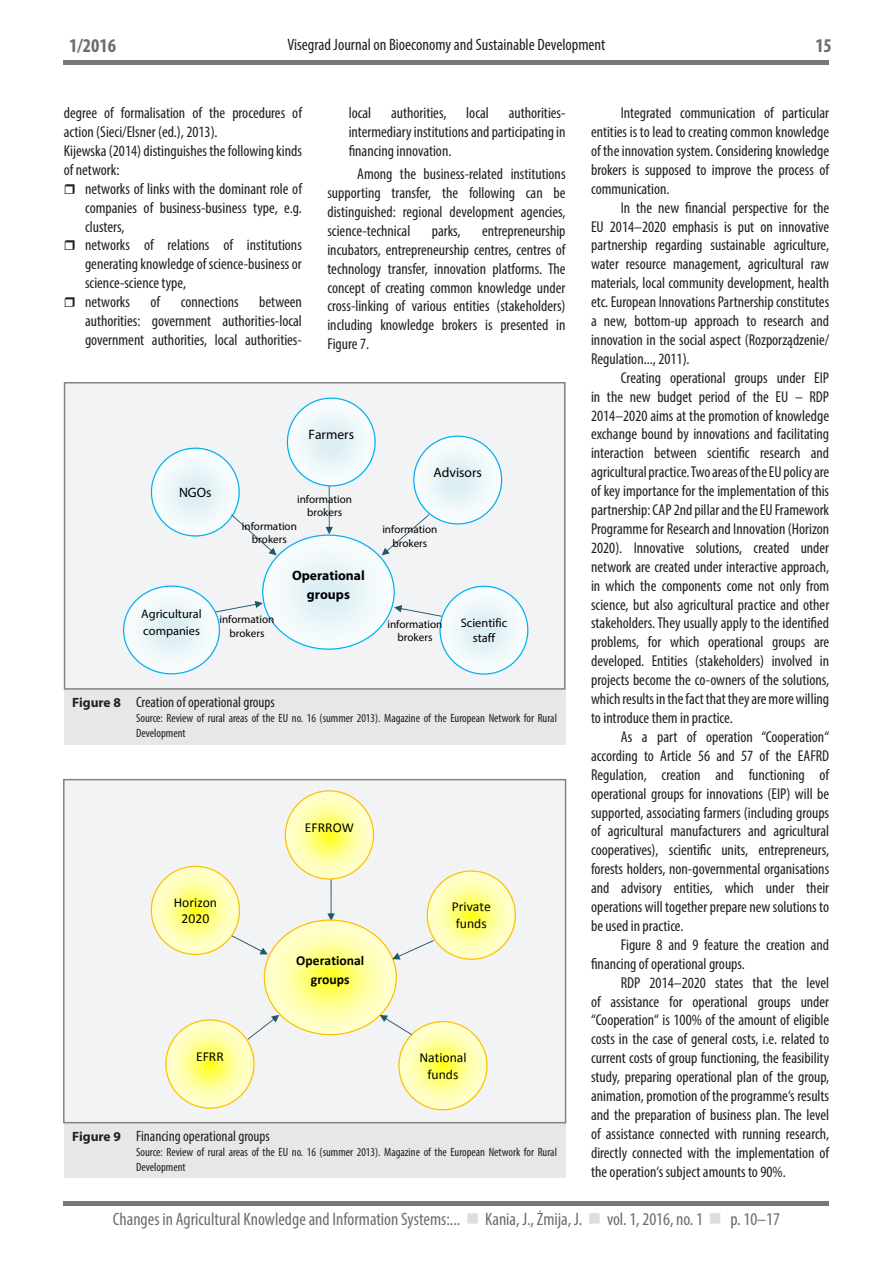
<style>
.page{position:relative;width:893px;height:1263px;background:#fff}
.page>*{position:absolute;margin:0;border:0;box-sizing:border-box;transform-origin:0 0}
.t1{font:700 condensed 19.5px "Myriad Pro";color:#6c6d70}
.t2{font:condensed 18px "Myriad Pro";color:#6c6d70}
.t3{font:condensed 16.5px "Myriad Pro";color:#231f20}
.t4{font:condensed 15.75px/18.9px "Myriad Pro";color:#231f20;text-align:justify}
.t5{font:condensed 15px "Myriad Pro";color:#231f20}
.t6{font:13.65px/16.6px "Calibri";color:#000;text-align:center}
.t7{font:13.65px "Myriad Pro";color:#000}
.t8{font:700 13.65px/19.2px "Calibri";color:#000;text-align:center}
.t9{font:700 13.65px/19.5px "Myriad Pro";color:#000;text-align:center}
.t10{font:12.45px/17.1px "Myriad Pro";color:#000}
.t11{font:condensed 12px/15px "Myriad Pro";color:#231f20}
.t12{font:11.1px/13.4px "Myriad Pro";color:#000;text-align:center}
.s1{font-weight:700;font-stretch:normal;font-size:13.5px}
.s2{color:#dcdddf}
</style>
<div class="page">
<hr style="left:64px;top:60px;width:765px;height:4px;background:#76787b">
<div style="left:64px;top:1201px;width:765px;height:5px;background:#76787b"></div>
<div style="left:64px;top:1123px;width:502px;height:55px;background:#e6e7e9"></div>
<div style="left:64px;top:689px;width:502px;height:55px;background:#e6e7e9"></div>
<div style="left:64px;top:780px;width:502px;height:343px;background:#f2f3f4"></div>
<img style="left:427px;top:871px;width:88px;height:88px;border-radius:44px">
<img style="left:166px;top:1020px;width:88px;height:88px;border-radius:44px">
<img style="left:399px;top:1021px;width:88px;height:89px;border-radius:44px">
<img style="left:151px;top:866px;width:88px;height:88px;border-radius:44px">
<svg style="left:327px;top:880px;width:8px;height:39px"></svg>
<img style="left:285px;top:791px;width:88px;height:88px;border-radius:44px">
<img style="left:264px;top:921px;width:132px;height:114px">
<svg style="left:392px;top:940px;width:42px;height:19px"></svg>
<svg style="left:232px;top:935px;width:36px;height:19px"></svg>
<svg style="left:247px;top:1015px;width:32px;height:25px"></svg>
<svg style="left:380px;top:1015px;width:32px;height:20px"></svg>
<div style="left:63px;top:779px;width:503px;height:344px;border:2px solid #808285"></div>
<div style="left:65px;top:383px;width:500px;height:306px;background:#f2f3f4"></div>
<img style="left:414px;top:436px;width:88px;height:88px;border-radius:44px">
<img style="left:124px;top:587px;width:95px;height:87px">
<img style="left:440px;top:586px;width:88px;height:88px;border-radius:44px">
<img style="left:151px;top:448px;width:88px;height:88px;border-radius:44px">
<svg style="left:326px;top:486px;width:7px;height:48px"></svg>
<img style="left:287px;top:398px;width:88px;height:88px;border-radius:44px">
<img style="left:263px;top:536px;width:131px;height:113px">
<svg style="left:382px;top:514px;width:47px;height:41px"></svg>
<svg style="left:231px;top:514px;width:46px;height:41px"></svg>
<svg style="left:215px;top:601px;width:48px;height:11px"></svg>
<svg style="left:394px;top:605px;width:48px;height:12px"></svg>
<div style="left:64px;top:382px;width:502px;height:308px;border:2px solid #808285"></div>
<p class="t3" style="left:288px;top:35px;width:319px">Visegrad Journal on Bioeconomy and Sustainable Development</p>
<p class="t1" style="left:69px;top:34px;width:48px">1/2016</p>
<p class="t1" style="left:815px;top:34px;width:18px">15</p>
<p class="t4" style="left:64px;top:103px;width:240px;text-align:left">degree of formalisation of the procedures of action (Sieci/Elsner (ed.), 2013).<br>Kijewska (2014) distinguishes the following kinds of network:</p>
<p class="t4" style="left:85px;top:179px;width:218px;text-align:left">networks of links with the dominant role of companies of business-business type, e.g. clusters,<br>networks of relations of institutions generating knowledge of science-business or science-science type,<br>networks</p>
<p class="t4" style="left:151px;top:292px;width:11px">of</p>
<p class="t4" style="left:181px;top:292px;width:60px">connections</p>
<p class="t4" style="left:85px;top:292px;width:218px;text-indent:174px">between authorities: government authorities-local government authorities, local authorities-</p>
<p class="t4" style="left:349px;top:103px;width:218px;text-indent:160px">authorities&shy;intermediary institutions and participating in financing innovation.</p>
<p class="t4" style="left:327px;top:164px;width:240px;text-indent:30px">Among the business-related institutions supporting transfer, the following can be distinguished: regional development agencies, science-technical</p>
<p class="t4" style="left:349px;top:103px;width:24px">local</p>
<p class="t4" style="left:391px;top:103px;width:57px">authorities,</p>
<p class="t4" style="left:466px;top:103px;width:24px">local</p>
<p class="t4" style="left:327px;top:221px;width:240px;text-indent:155px">entrepreneurship incubators, entrepreneurship centres, centres of technology transfer, innovation platforms. The concept of creating common knowledge under cross-linking of various entities (stakeholders) including knowledge brokers is presented in Figure 7.</p>
<p class="t4" style="left:432px;top:221px;width:30px">parks,</p>
<p class="t7" style="left:179px;top:484px;width:34px">NGOs</p>
<p class="t7" style="left:308px;top:426px;width:47px">Farmers</p>
<p class="t12" style="left:297px;top:492px;width:56px">information brokers</p>
<p class="t12" style="left:242px;top:519px;width:56px">information brokers</p>
<p class="t9" style="left:292px;top:565px;width:74px">Operational groups</p>
<p class="t7" style="left:433px;top:464px;width:50px">Advisors</p>
<p class="t12" style="left:382px;top:522px;width:56px">information brokers</p>
<p class="t10" style="left:141px;top:605px;width:62px">Agricultural companies</p>
<p class="t10" style="left:461px;top:615px;width:48px;line-height:15px;text-align:center">Scientific staff</p>
<p class="t12" style="left:219px;top:613px;width:56px">information brokers</p>
<p class="t12" style="left:387px;top:617px;width:56px">information brokers</p>
<p class="t5" style="left:72px;top:693px;width:204px"><span class="s1">Figure 8</span> Creation of operational groups</p>
<p class="t11" style="left:136px;top:710px;width:422px">Source: Review of rural areas of the EU no. 16 (summer 2013). Magazine of the European Network for Rural<br>Development</p>
<p class="t6" style="left:174px;top:893px;width:45px">Horizon<br>2020</p>
<p class="t6" style="left:305px;top:819px;width:50px">EFRROW</p>
<p class="t8" style="left:296px;top:950px;width:69px">Operational groups</p>
<p class="t6" style="left:452px;top:898px;width:41px;text-align:left">Private funds</p>
<p class="t6" style="left:196px;top:1048px;width:29px">EFRR</p>
<p class="t6" style="left:419px;top:1049px;width:49px">National funds</p>
<p class="t5" style="left:72px;top:1127px;width:199px"><span class="s1">Figure 9</span> Financing operational groups</p>
<p class="t11" style="left:136px;top:1144px;width:422px">Source: Review of rural areas of the EU no. 16 (summer 2013). Magazine of the European Network for Rural<br>Development</p>
<p class="t4" style="left:591px;top:103px;width:240px;text-indent:30px">Integrated communication of particular entities is to lead to creating common knowledge of the innovation system. Considering knowledge brokers is supposed to improve the process of communication.</p>
<p class="t4" style="left:591px;top:198px;width:240px;text-indent:30px">In the new financial perspective for the EU 2014–2020 emphasis is put on innovative partnership regarding sustainable agriculture, water resource management, agricultural raw materials, local community development, health etc. European Innovations Partnership constitutes a new, bottom-up approach to research and innovation in the social aspect (Rozporządzenie/ Regulation..., 2011).</p>
<p class="t4" style="left:591px;top:368px;width:240px;text-indent:30px">Creating operational groups under EIP in the new budget period of the EU – RDP 2014–2020 aims at the promotion of knowledge exchange bound by innovations and facilitating interaction between scientific research and agricultural practice. Two areas of the EU policy are of key importance for the implementation of this partnership: CAP 2nd pillar and the EU Framework Programme for Research and Innovation (Horizon 2020). Innovative solutions, created under network are created under interactive approach, in which the components come not only from science, but also agricultural practice and other stakeholders. They usually apply to the identified problems, for which operational groups are developed. Entities (stakeholders) involved in projects become the co-owners of the solutions, which results in the fact that they are more willing to introduce them in practice.</p>
<p class="t4" style="left:591px;top:727px;width:240px;text-indent:30px">As a part of operation “Cooperation“ according to Article 56 and 57 of the EAFRD Regulation, creation and functioning of operational groups for innovations (EIP) will be supported, associating farmers (including groups of agricultural manufacturers and agricultural cooperatives), scientific units, entrepreneurs, forests holders, non-governmental organisations and advisory entities, which under their operations will together prepare new solutions to be used in practice.</p>
<p class="t4" style="left:591px;top:935px;width:240px;text-indent:30px">Figure 8 and 9 feature the creation and financing of operational groups.</p>
<p class="t4" style="left:591px;top:973px;width:240px;text-indent:30px">RDP 2014–2020 states that the level of assistance for operational groups under “Cooperation“ is 100% of the amount of eligible costs in the case of general costs, i.e. related to current costs of group functioning, the feasibility study, preparing operational plan of the group, animation, promotion of the programme‘s results and the preparation of business plan. The level of assistance connected with running research, directly connected with the implementation of the operation‘s subject amounts to 90%.</p>
<p class="t2" style="left:113px;top:1208px;width:669px">Changes in Agricultural Knowledge and Information Systems:... <span class="s2">■</span> Kania, J., Żmija, J. <span class="s2">■</span> vol. 1,2016, no. 1 <span class="s2">■</span> p. 10–17</p>
</div>
